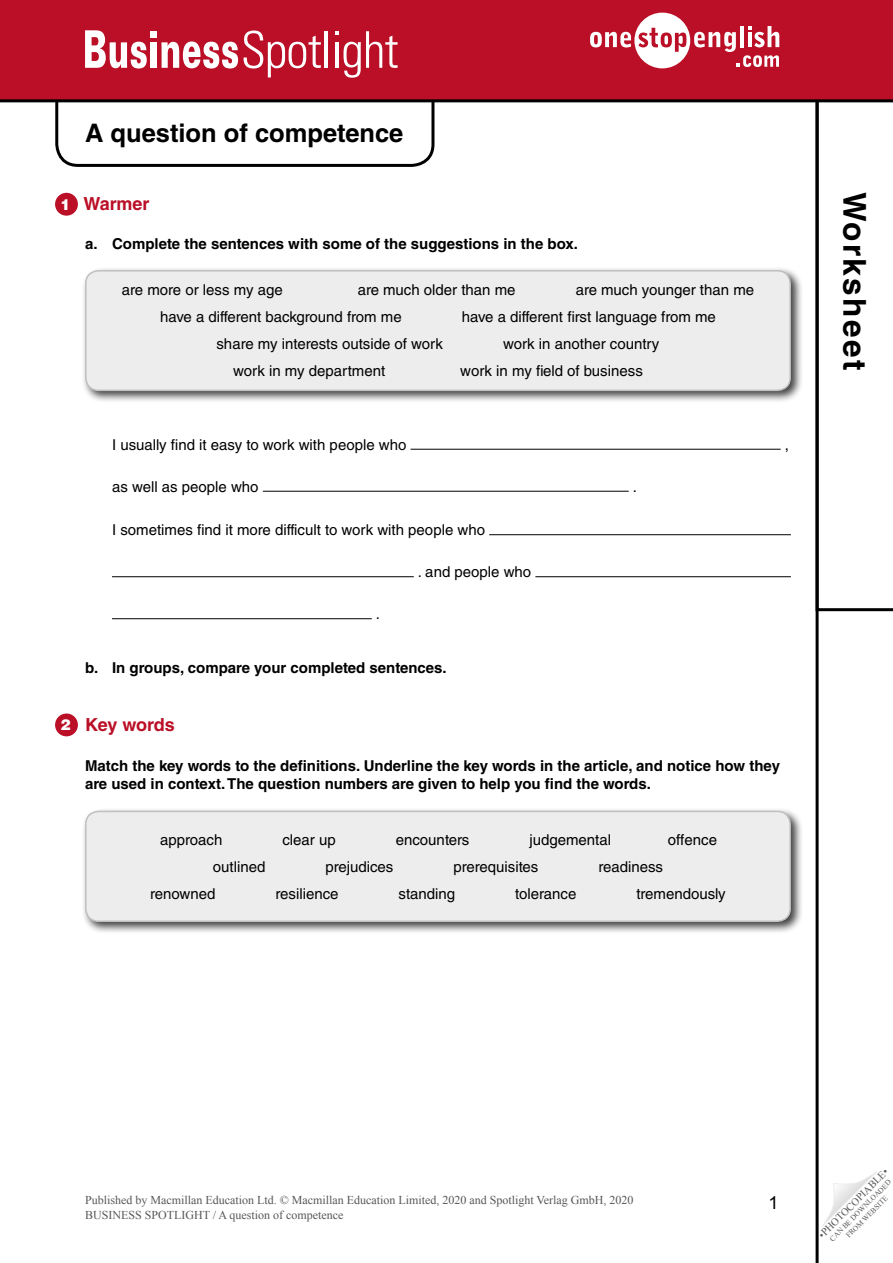
<style>
.page{position:relative;width:893px;height:1263px;background:#fff}
.page>*{position:absolute;margin:0;border:0;box-sizing:border-box;transform-origin:0 0}
.t1{font:700 31.5px "Helvetica LT Std";letter-spacing:.08em;color:#000}
.t2{font:700 25.5px "Helvetica LT Std";color:#000}
.TN_-_Red_titles{font:700 18px "Helvetica LT Std";letter-spacing:-.015em;color:#ba0f26}
.Article_-_Folio{font:18px "Arial";color:#000}
.WS_-_Body_text{font:15px "Helvetica LT Std";color:#000}
.WS_-_Rubric{font:700 15px/18px "Helvetica LT Std";color:#000}
.t3{font:900 15px "Helvetica LT Std";color:#fff}
.t4{font:12px/14.4px "Times New Roman";color:#575756}
.t5{font:10.5px "Times New Roman";color:#575756}
.t6{font:7.5px/9px "Times New Roman";color:#575756;text-align:center}
</style>
<div class="page">
<svg style="left:822px;top:1171px;width:55px;height:55px"></svg>
<svg style="left:819px;top:102px;width:74px;height:509px"></svg>
<hr style="left:816px;top:99px;width:3px;height:1164px;background:#000">
<svg style="left:55px;top:102px;width:379px;height:65px"></svg>
<div style="left:0;top:0;width:893px;height:101px;background:#ba0f26"></div>
<hr style="left:0;top:99px;width:893px;height:3px;background:#000">
<svg style="left:590px;top:13px;width:189px;height:55px"></svg>
<svg style="left:85px;top:30px;width:62px;height:39px"></svg>
<div style="left:150px;top:31px;width:7px;height:7px;background:#fff"></div>
<div style="left:151px;top:42px;width:6px;height:26px;background:#fff"></div>
<svg style="left:161px;top:31px;width:160px;height:46px"></svg>
<hr style="left:325px;top:31px;width:3px;height:37px;background:#fff">
<svg style="left:335px;top:31px;width:63px;height:47px"></svg>
<div style="left:81px;top:266px;width:723px;height:138px;background:#000;opacity:.75"></div>
<div style="left:86px;top:271px;width:704px;height:119px;background:#ededed;border-radius:13px"></div>
<div style="left:85px;top:270px;width:706px;height:121px;border:2px solid #c1c0c0;border-radius:13px"></div>
<hr style="left:411px;top:449px;width:370px;height:1px;background:#000">
<hr style="left:263px;top:491px;width:366px;height:1px;background:#000">
<hr style="left:489px;top:534px;width:302px;height:1px;background:#000">
<hr style="left:112px;top:576px;width:302px;height:1px;background:#000">
<hr style="left:535px;top:576px;width:256px;height:1px;background:#000">
<hr style="left:112px;top:618px;width:260px;height:1px;background:#000">
<div style="left:81px;top:807px;width:723px;height:127px;background:#000;opacity:.75"></div>
<div style="left:86px;top:811px;width:704px;height:110px;background:#ededed;border-radius:13px"></div>
<div style="left:85px;top:811px;width:706px;height:111px;border:2px solid #c1c0c0;border-radius:13px"></div>
<div style="left:55px;top:193px;width:23px;height:23px;background:#ba0f26;border-radius:50%"></div>
<div style="left:55px;top:713px;width:23px;height:23px;background:#ba0f26;border-radius:50%"></div>
<h2 class="t2" style="left:85px;top:118px;width:320px">A question of competence</h2>
<p class="t3" style="left:61px;top:194px;width:12px">1</p>
<p class="TN_-_Red_titles" style="left:84px;top:193px;width:68px">Warmer</p>
<p class="WS_-_Rubric" style="left:85px;top:234px;width:494px">a. Complete the sentences with some of the suggestions in the box.</p>
<p class="WS_-_Body_text" style="left:122px;top:281px;width:162px">are more or less my age</p>
<p class="WS_-_Body_text" style="left:358px;top:281px;width:159px">are much older than me</p>
<p class="WS_-_Body_text" style="left:576px;top:281px;width:180px">are much younger than me</p>
<p class="WS_-_Body_text" style="left:160px;top:308px;width:243px">have a different background from me</p>
<p class="WS_-_Body_text" style="left:462px;top:308px;width:256px">have a different first language from me</p>
<p class="WS_-_Body_text" style="left:216px;top:335px;width:228px">share my interests outside of work</p>
<p class="WS_-_Body_text" style="left:503px;top:335px;width:158px">work in another country</p>
<p class="WS_-_Body_text" style="left:233px;top:362px;width:154px">work in my department</p>
<p class="WS_-_Body_text" style="left:460px;top:362px;width:184px">work in my field of business</p>
<p class="WS_-_Body_text" style="left:112px;top:436px;width:296px">I usually find it easy to work with people who</p>
<p class="WS_-_Body_text" style="left:785px;top:436px;width:6px">,</p>
<p class="WS_-_Body_text" style="left:112px;top:478px;width:148px">as well as people who</p>
<p class="WS_-_Body_text" style="left:633px;top:478px;width:6px">.</p>
<p class="WS_-_Body_text" style="left:112px;top:521px;width:374px">I sometimes find it more difficult to work with people who</p>
<p class="WS_-_Body_text" style="left:418px;top:563px;width:115px">. and people who</p>
<p class="WS_-_Body_text" style="left:376px;top:605px;width:6px">.</p>
<p class="WS_-_Rubric" style="left:85px;top:659px;width:363px">b. In groups, compare your completed sentences.</p>
<p class="t3" style="left:61px;top:715px;width:12px">2</p>
<p class="TN_-_Red_titles" style="left:85px;top:713px;width:91px">Key words</p>
<p class="WS_-_Rubric" style="left:85px;top:757px;width:696px">Match the key words to the definitions. Underline the key words in the article, and notice how they are used in context. The question numbers are given to help you find the words.</p>
<p class="WS_-_Body_text" style="left:160px;top:831px;width:64px">approach</p>
<p class="WS_-_Body_text" style="left:282px;top:831px;width:55px">clear up</p>
<p class="WS_-_Body_text" style="left:396px;top:831px;width:75px">encounters</p>
<p class="WS_-_Body_text" style="left:529px;top:831px;width:83px">judgemental</p>
<p class="WS_-_Body_text" style="left:668px;top:831px;width:51px">offence</p>
<p class="WS_-_Body_text" style="left:213px;top:858px;width:54px">outlined</p>
<p class="WS_-_Body_text" style="left:325px;top:858px;width:70px">prejudices</p>
<p class="WS_-_Body_text" style="left:453px;top:858px;width:86px">prerequisites</p>
<p class="WS_-_Body_text" style="left:598px;top:858px;width:66px">readiness</p>
<p class="WS_-_Body_text" style="left:150px;top:885px;width:67px">renowned</p>
<p class="WS_-_Body_text" style="left:275px;top:885px;width:65px">resilience</p>
<p class="WS_-_Body_text" style="left:399px;top:885px;width:58px">standing</p>
<p class="WS_-_Body_text" style="left:515px;top:885px;width:63px">tolerance</p>
<p class="WS_-_Body_text" style="left:636px;top:885px;width:91px">tremendously</p>
<h1 class="t1" style="left:874px;top:192px;width:180px;rotate:90deg">Worksheet</h1>
<p class="t4" style="left:85px;top:1193px;width:550px">Published by Macmillan Education Ltd. © Macmillan Education Limited, 2020 and Spotlight Verlag GmbH, 2020<br>BUSINESS SPOTLIGHT / A question of competence</p>
<p class="Article_-_Folio" style="left:769px;top:1191px;width:12px">1</p>
<p class="t5" style="left:815px;top:1231px;width:95px;rotate:-45deg">•PHOTOCOPIABLE•</p>
<p class="t6" style="left:828px;top:1236px;width:85px;rotate:-45deg">CAN BE DOWNLOADED<br>FROM WEBSITE</p>
</div>
